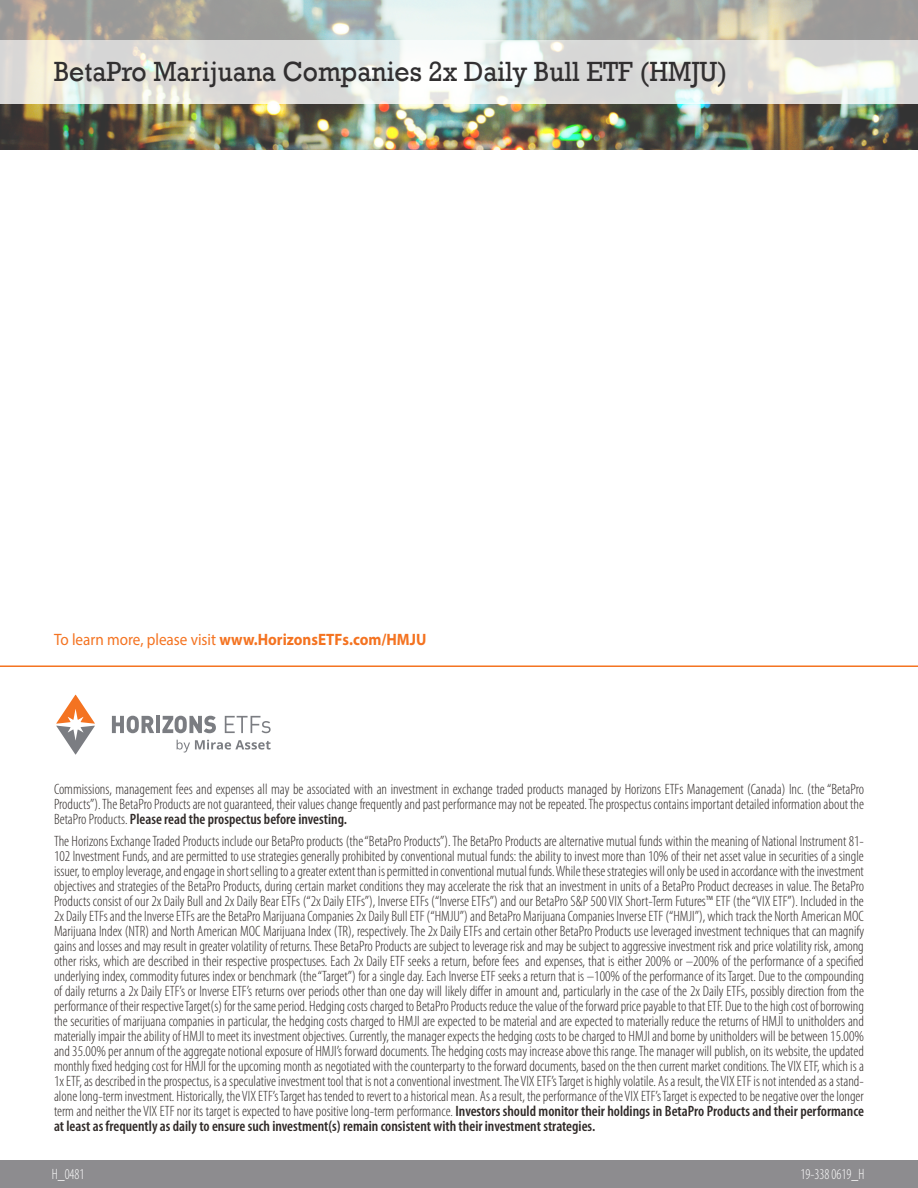
<style>
.page{position:relative;width:918px;height:1188px;background:#fff}
.page>*{position:absolute;margin:0;border:0;box-sizing:border-box;transform-origin:0 0}
.t1{font:28.5px "Rockwell";color:#312f30;scale:.93 1}
.t2{font:700 16.5px "Myriad Pro";color:#f47321;scale:.92 1}
.Disclaimer{font:300 condensed 15px/15px "Myriad Pro";color:#302a28;text-align:justify}
.t3{font:300 condensed 15px "Myriad Pro";color:#fff;scale:.92 1}
.s1{font-weight:400}
.s2{font-weight:600}
</style>
<div class="page">
<div style="left:0;top:1161px;width:918px;height:27px;background:#8d8c8f"></div>
<hr style="left:0;top:665px;width:918px;height:2px;background:#f47321">
<img style="left:0;top:104px;width:918px;height:46px">
<svg style="left:0;top:0;width:918px;height:40px;background:#b1b5ae"></svg>
<svg style="left:0;top:40px;width:918px;height:64px;fill:#ddddd7"></svg>
<svg style="left:177px;top:740px;width:94px;height:13px"></svg>
<svg style="left:56px;top:694px;width:39px;height:61px"></svg>
<svg style="left:112px;top:716px;width:42px;height:17px"></svg>
<hr style="left:156px;top:716px;width:4px;height:17px;background:#7b7d82">
<svg style="left:162px;top:716px;width:54px;height:17px"></svg>
<svg style="left:225px;top:716px;width:46px;height:17px"></svg>
<p class="t1" style="left:54px;top:55px;width:726px">BetaPro Marijuana Companies 2x Daily Bull ETF (HMJU)</p>
<p class="t2" style="left:54px;top:629px;width:406px"><span class="s1">To learn more, please visit</span> www.HorizonsETFs.com/HMJU</p>
<p class="Disclaimer" style="left:54px;top:781px;width:812px">Commissions, management fees and expenses all may be associated with an investment in exchange traded products managed by Horizons ETFs Management (Canada) Inc. (the “BetaPro Products”). The BetaPro Products are not guaranteed, their values change frequently and past performance may not be repeated. The prospectus contains important detailed information about the BetaPro Products. <span class="s2">Please read the prospectus before investing.</span></p>
<p class="Disclaimer" style="left:54px;top:833px;width:812px">The Horizons Exchange Traded Products include our BetaPro products (the “BetaPro Products”). The BetaPro Products are alternative mutual funds within the meaning of National Instrument 81- 102 Investment Funds, and are permitted to use strategies generally prohibited by conventional mutual funds: the ability to invest more than 10% of their net asset value in securities of a single issuer, to employ leverage, and engage in short selling to a greater extent than is permitted in conventional mutual funds. While these strategies will only be used in accordance with the investment objectives and strategies of the BetaPro Products, during certain market conditions they may accelerate the risk that an investment in units of a BetaPro Product decreases in value. The BetaPro Products consist of our 2x Daily Bull and 2x Daily Bear ETFs (“2x Daily ETFs”), Inverse ETFs (“Inverse ETFs”) and our BetaPro S&amp;P 500 VIX Short-Term Futures™ ETF (the “VIX ETF”). Included in the 2x Daily ETFs and the Inverse ETFs are the BetaPro Marijuana Companies 2x Daily Bull ETF (“HMJU”) and BetaPro Marijuana Companies Inverse ETF (“HMJI”), which track the North American MOC Marijuana Index (NTR) and North American MOC Marijuana Index (TR), respectively. The 2x Daily ETFs and certain other BetaPro Products use leveraged investment techniques that can magnify gains and losses and may result in greater volatility of returns. These BetaPro Products are subject to leverage risk and may be subject to aggressive investment risk and price volatility risk, among other risks, which are described in their respective prospectuses. Each 2x Daily ETF seeks a return, before fees and expenses, that is either 200% or –200% of the performance of a specified underlying index, commodity futures index or benchmark (the “Target”) for a single day. Each Inverse ETF seeks a return that is –100% of the performance of its Target. Due to the compounding of daily returns a 2x Daily ETF’s or Inverse ETF’s returns over periods other than one day will likely differ in amount and, particularly in the case of the 2x Daily ETFs, possibly direction from the performance of their respective Target(s) for the same period. Hedging costs charged to BetaPro Products reduce the value of the forward price payable to that ETF. Due to the high cost of borrowing the securities of marijuana companies in particular, the hedging costs charged to HMJI are expected to be material and are expected to materially reduce the returns of HMJI to unitholders and materially impair the ability of HMJI to meet its investment objectives. Currently, the manager expects the hedging costs to be charged to HMJI and borne by unitholders will be between 15.00% and 35.00% per annum of the aggregate notional exposure of HMJI’s forward documents. The hedging costs may increase above this range. The manager will publish, on its website, the updated monthly fixed hedging cost for HMJI for the upcoming month as negotiated with the counterparty to the forward documents, based on the then current market conditions. The VIX ETF, which is a 1x ETF, as described in the prospectus, is a speculative investment tool that is not a conventional investment. The VIX ETF’s Target is highly volatile. As a result, the VIX ETF is not intended as a stand&shy;alone long-term investment. Historically, the VIX ETF’s Target has tended to revert to a historical mean. As a result, the performance of the VIX ETF’s Target is expected to be negative over the longer term and neither the VIX ETF nor its target is expected to have positive long-term performance. <span class="s2">Investors should monitor their holdings in BetaPro Products and their performance at least as frequently as daily to ensure such investment(s) remain consistent with their investment strategies.</span></p>
<p class="t3" style="left:52px;top:1165px;width:37px">H_0481</p>
<p class="t3" style="left:801px;top:1165px;width:71px">19-338 0619_H</p>
</div>
